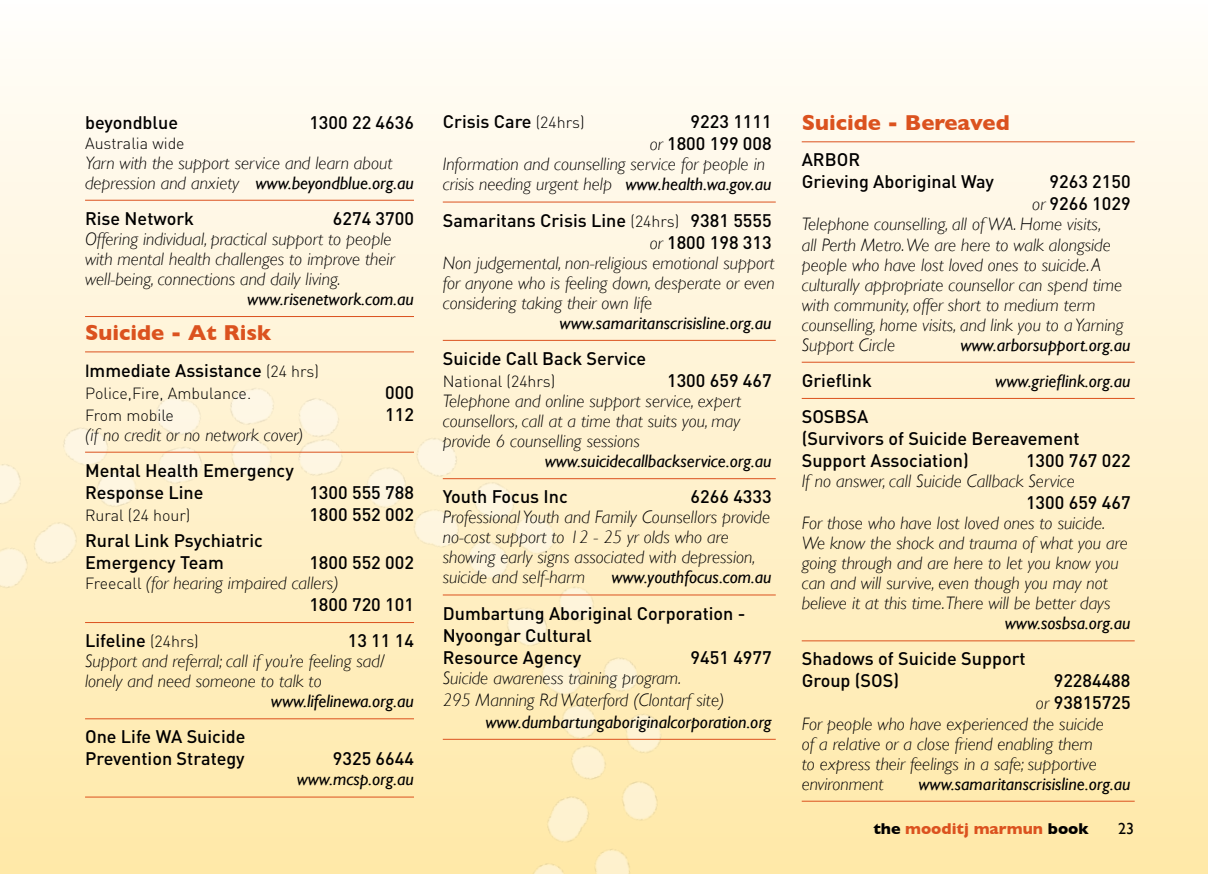
<style>
.page{position:relative;width:1208px;height:874px;background:#fff}
.page>*{position:absolute;margin:0;border:0;box-sizing:border-box;transform-origin:0 0}
.t1{font:700 22px "Gill Sans";color:#db521f}
.t2{font:italic 300 18px/20px "Gill Sans";color:#000}
.t3{font:500 18px/22px "DIN";color:#000}
.t4{font:italic 18px "Gill Sans";color:#000}
.t5{font:300 16px "DIN";color:#000}
.t6{font:700 16px "Gill Sans";color:#db521f}
.t7{font:16px "Gill Sans";color:#000}
.s1{font-weight:400}
.s2{font-family:"Gill Sans";font-weight:400}
.s3{font-weight:300;font-size:16px}
.s4{font-family:"DIN";font-style:normal;font-size:16px}
.s5{font-family:"Gill Sans";font-weight:300;font-style:italic}
.s6{color:#000}
</style>
<div class="page">
<div style="left:0;top:0;width:1208px;height:873px;background:linear-gradient(to bottom,#fffdfa,#ffe8a7)"></div>
<img style="left:0;top:266px;width:906px;height:607px">
<hr style="left:85px;top:351px;width:329px;height:1px;background:#db521f">
<hr style="left:85px;top:451px;width:329px;height:1px;background:#db521f">
<hr style="left:85px;top:622px;width:329px;height:1px;background:#db521f">
<hr style="left:85px;top:718px;width:329px;height:1px;background:#db521f">
<hr style="left:85px;top:796px;width:329px;height:1px;background:#db521f">
<hr style="left:443px;top:201px;width:332px;height:1px;background:#db521f">
<hr style="left:443px;top:340px;width:332px;height:1px;background:#db521f">
<hr style="left:443px;top:478px;width:332px;height:1px;background:#db521f">
<hr style="left:443px;top:594px;width:332px;height:1px;background:#db521f">
<hr style="left:443px;top:738px;width:332px;height:1px;background:#db521f">
<hr style="left:801px;top:141px;width:333px;height:1px;background:#db521f">
<hr style="left:801px;top:362px;width:333px;height:1px;background:#db521f">
<hr style="left:801px;top:398px;width:333px;height:1px;background:#db521f">
<hr style="left:801px;top:640px;width:333px;height:1px;background:#db521f">
<hr style="left:801px;top:800px;width:333px;height:1px;background:#db521f">
<hr style="left:85px;top:200px;width:329px;height:1px;background:#db521f">
<hr style="left:85px;top:316px;width:329px;height:1px;background:#db521f">
<p class="t3" style="left:85px;top:110px;width:95px">beyondblue</p>
<p class="t3" style="left:309px;top:110px;width:106px">1300 22 4636</p>
<p class="t5" style="left:85px;top:133px;width:101px">Australia wide</p>
<p class="t2" style="left:85px;top:152px;width:330px">Yarn with the support service and learn about depression and anxiety <span class="s1">www.beyondblue.org.au</span></p>
<p class="t3" style="left:85px;top:207px;width:111px">Rise Network</p>
<p class="t3" style="left:333px;top:207px;width:83px">6274 3700</p>
<p class="t2" style="left:85px;top:228px;width:311px">Offering individual, practical support to people with mental health challenges to improve their well-being, connections and daily living.</p>
<p class="t4" style="left:247px;top:288px;width:168px">www.risenetwork.com.au</p>
<p class="t1" style="left:85px;top:320px;width:188px">Suicide - At Risk</p>
<p class="t3" style="left:85px;top:358px;width:235px"><span class="s2">I</span>mmediate Assistance <span class="s3">(24 hrs)</span></p>
<p class="t5" style="left:85px;top:383px;width:168px">Police,Fire, Ambulance.</p>
<p class="t3" style="left:385px;top:380px;width:30px">000</p>
<p class="t5" style="left:85px;top:405px;width:90px">From mobile</p>
<p class="t3" style="left:385px;top:402px;width:30px">112</p>
<p class="t2" style="left:85px;top:424px;width:220px">(if no credit or no network cover)</p>
<p class="t3" style="left:85px;top:458px;width:210px">Mental Health Emergency<br>Response Line</p>
<p class="t3" style="left:309px;top:480px;width:106px">1300 555 788</p>
<p class="t5" style="left:85px;top:505px;width:107px">Rural (24 hour)</p>
<p class="t3" style="left:309px;top:502px;width:106px">1800 552 002</p>
<p class="t3" style="left:85px;top:528px;width:179px">Rural Link Psychiatric<br>Emergency Team</p>
<p class="t3" style="left:309px;top:550px;width:106px">1800 552 002</p>
<p class="t2" style="left:85px;top:572px;width:255px"><span class="s4">Freecall</span> (for hearing impaired callers)</p>
<p class="t3" style="left:309px;top:592px;width:106px">1800 720 101</p>
<p class="t3" style="left:85px;top:628px;width:115px">Lifeline <span class="s3">(24hrs)</span></p>
<p class="t3" style="left:348px;top:628px;width:68px">13 11 14</p>
<p class="t2" style="left:85px;top:650px;width:301px">Support and referral; call if you’re feeling sad/ lonely and need someone to talk to</p>
<p class="t4" style="left:271px;top:690px;width:144px">www.lifelinewa.org.au</p>
<p class="t3" style="left:85px;top:725px;width:162px">One Life WA Suicide<br>Prevention Strategy</p>
<p class="t3" style="left:333px;top:747px;width:83px">9325 6644</p>
<p class="t4" style="left:297px;top:768px;width:119px">www.mcsp.org.au</p>
<p class="t3" style="left:443px;top:110px;width:143px">Crisis Care <span class="s3">(24hrs)</span></p>
<p class="t3" style="left:650px;top:110px;width:123px;text-align:right">9223 1111<br><span class="s5">or</span> 1800 199 008</p>
<p class="t2" style="left:443px;top:154px;width:330px">Information and counselling service for people in crisis needing urgent help <span class="s1">www.health.wa.gov.au</span></p>
<p class="t3" style="left:443px;top:208px;width:330px;text-align:right">Samaritans Crisis Line <span class="s3">(24hrs)</span> 9381 5555 <span class="s5">or</span> 1800 198 313</p>
<p class="t2" style="left:443px;top:252px;width:333px;text-align:justify">Non judgemental, non-religious emotional support for anyone who is feeling down, desperate or even considering taking their own life</p>
<p class="t4" style="left:559px;top:312px;width:213px">www.samaritanscrisisline.org.au</p>
<p class="t3" style="left:443px;top:346px;width:205px">Suicide Call Back Service</p>
<p class="t5" style="left:443px;top:371px;width:114px">National (24hrs)</p>
<p class="t3" style="left:667px;top:368px;width:106px">1300 659 467</p>
<p class="t2" style="left:443px;top:390px;width:300px;text-align:justify">Telephone and online support service, expert counsellors, call at a time that suits you, may provide 6 counselling sessions</p>
<p class="t4" style="left:544px;top:450px;width:228px">www.suicidecallbackservice.org.au</p>
<p class="t3" style="left:443px;top:485px;width:126px">Youth Focus Inc</p>
<p class="t3" style="left:690px;top:485px;width:83px">6266 4333</p>
<p class="t2" style="left:443px;top:507px;width:329px">Professional Youth and Family Counsellors provide no-cost support to 12 - 25 yr olds who are showing early signs associated with depression, suicide and self-harm</p>
<p class="t4" style="left:611px;top:566px;width:162px">www.youthfocus.com.au</p>
<p class="t3" style="left:443px;top:601px;width:304px">Dumbartung Aboriginal Corporation -<br>Nyoongar Cultural<br>Resource Agency</p>
<p class="t3" style="left:690px;top:645px;width:83px">9451 4977</p>
<p class="t2" style="left:443px;top:666px;width:283px;line-height:22px">Suicide awareness training program.<br>295 Manning Rd Waterford (Clontarf site)</p>
<p class="t4" style="left:485px;top:710px;width:288px">www.dumbartungaboriginalcorporation.org</p>
<p class="t1" style="left:801px;top:110px;width:209px">Suicide - Bereaved</p>
<p class="t3" style="left:801px;top:148px;width:194px">ARBOR<br>Grieving Aboriginal Way</p>
<p class="t3" style="left:1032px;top:170px;width:100px;text-align:right">9263 2150 <span class="s5">or</span> 9266 1029</p>
<p class="t2" style="left:801px;top:214px;width:323px">Telephone counselling, all of WA. Home visits,<br>all Perth Metro. We are here to walk alongside people who have lost loved ones to suicide. A culturally appropriate counsellor can spend time with community, offer short to medium term counselling, home visits, and link you to a Yarning Support Circle</p>
<p class="t4" style="left:960px;top:334px;width:172px">www.arborsupport.org.au</p>
<p class="t3" style="left:801px;top:368px;width:72px">Grieflink</p>
<p class="t4" style="left:995px;top:370px;width:137px">www.grieflink.org.au</p>
<p class="t3" style="left:801px;top:404px;width:279px">SOSBSA<br>(Survivors of Suicide Bereavement<br>Support Association)</p>
<p class="t3" style="left:1026px;top:448px;width:106px">1300 767 022</p>
<p class="t2" style="left:801px;top:470px;width:275px">If no answer, call Suicide Callback Service</p>
<p class="t3" style="left:1026px;top:490px;width:106px">1300 659 467</p>
<p class="t2" style="left:801px;top:512px;width:327px">For those who have lost loved ones to suicide.<br>We know the shock and trauma of what you are going through and are here to let you know you can and will survive, even though you may not believe it at this time. There will be better days</p>
<p class="t4" style="left:1005px;top:612px;width:127px">www.sosbsa.org.au</p>
<p class="t3" style="left:801px;top:647px;width:225px">Shadows of Suicide Support<br>Group (SOS)</p>
<p class="t3" style="left:1036px;top:669px;width:96px;text-align:right">92284488<br><span class="s5">or</span> 93815725</p>
<p class="t2" style="left:801px;top:713px;width:303px">For people who have experienced the suicide of a relative or a close friend enabling them to express their feelings in a safe; supportive environment</p>
<p class="t4" style="left:918px;top:772px;width:213px">www.samaritanscrisisline.org.au</p>
<p class="t6" style="left:873px;top:818px;width:217px"><span class="s6">the</span> mooditj marmun <span class="s6">book</span></p>
<p class="t7" style="left:1118px;top:819px;width:17px">23</p>
</div>
